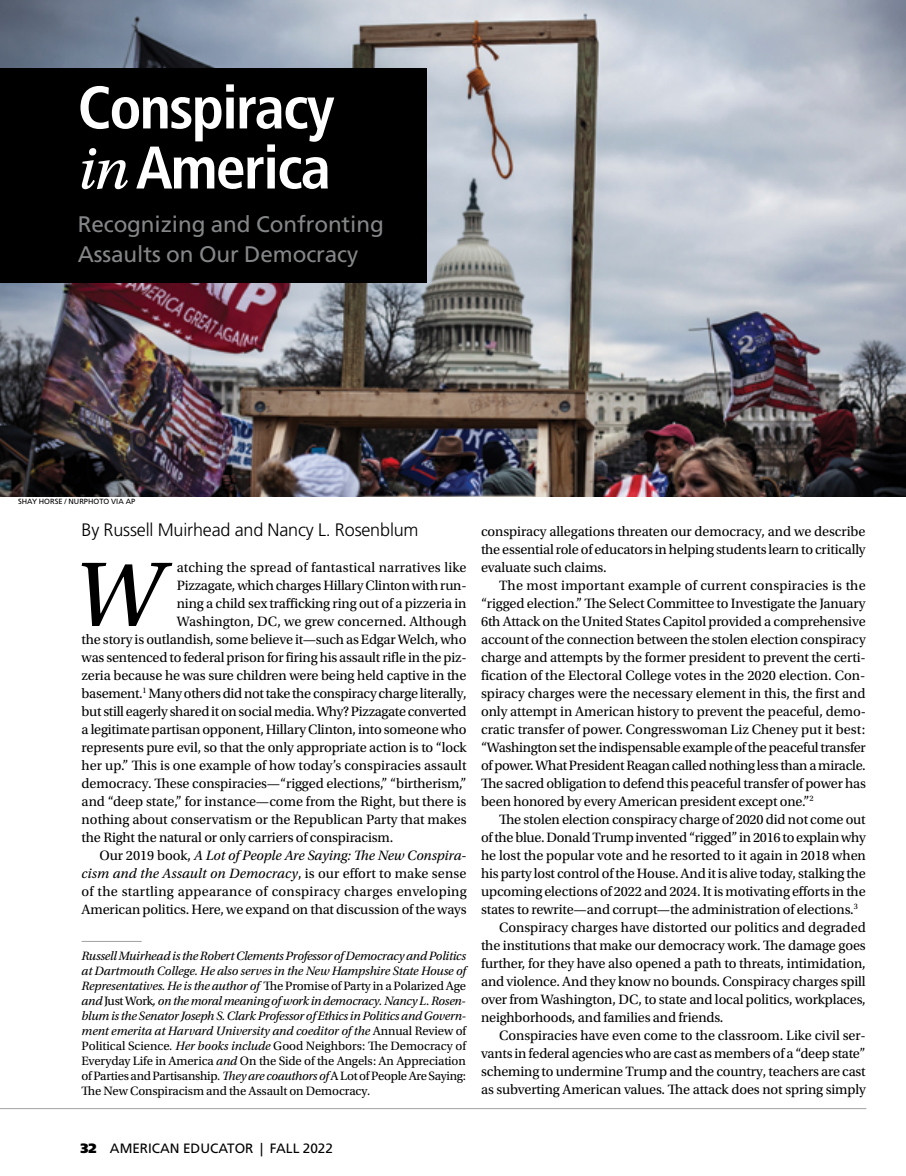
<style>
.page{position:relative;width:906px;height:1176px;background:#fff}
.page>*{position:absolute;margin:0;border:0;box-sizing:border-box;transform-origin:0 0}
.t1{font:97.05px "Utopia Std Capt It";color:#000}
.t2{font:700 condensed 60px/60px "Frutiger LT Std";letter-spacing:-.03em;color:#fff}
.t3{font:22.5px/30px "Frutiger LT Std";letter-spacing:-.005em;color:#848688}
.t4{font:300 18px "Frutiger LT Std";letter-spacing:-.01em;color:#000}
.t5{font:14.25px/18px "Utopia Std";letter-spacing:-.01em;color:#000;text-align:justify}
.t6{font:italic 14.25px "Utopia Std";letter-spacing:-.005em;color:#000}
.t7{font:14.25px "Utopia Std";letter-spacing:.02em;color:#000}
.t8{font:14.25px "Utopia Std";letter-spacing:.01em;color:#000}
.t9{font:13.5px "Frutiger LT Std";color:#000}
.t10{font:italic 12.75px/15px "Utopia Std";letter-spacing:-.01em;color:#000;text-align:justify}
.t11{font:7.5px "Frutiger LT Std";color:#000}
.s1{font-family:"Utopia Std Capt It";font-weight:400;font-stretch:normal}
.s2{font-style:normal}
.s3{font-weight:900}
</style>
<div class="page">
<hr style="left:0;top:1107px;width:865px;height:1px;background:#9fa1a4">
<img style="left:0;top:0;width:905px;height:496px">
<div style="left:0;top:68px;width:426px;height:214px;background:#000"></div>
<hr style="left:82px;top:940px;width:60px;height:1px;background:#9fa1a4">
<h2 class="t2" style="left:78px;top:78px;width:258px">Conspiracy <span class="s1">in</span> America</h2>
<h3 class="t3" style="left:78px;top:209px;width:307px">Recognizing and Confronting<br>Assaults on Our Democracy</h3>
<p class="t11" style="left:18px;top:497px;width:119px">SHAY HORSE / NURPHOTO VIA AP</p>
<p class="t4" style="left:82px;top:519px;width:338px">By Russell Muirhead and Nancy L. Rosenblum</p>
<h1 class="t1" style="left:72px;top:540px;width:90px">W</h1>
<p class="t8" style="left:177px;top:559px;width:291px">atching the spread of fantastical narratives like</p>
<p class="t5" style="left:177px;top:576px;width:291px">Pizzagate, which charges Hillary Clinton with run-</p>
<p class="t5" style="left:177px;top:594px;width:291px">ning a child sex trafficking ring out of a pizzeria in</p>
<p class="t5" style="left:177px;top:612px;width:291px">Washington, DC, we grew concerned. Although</p>
<p class="t5" style="left:82px;top:630px;width:386px">the story is outlandish, some believe it—such as Edgar Welch, who</p>
<p class="t5" style="left:82px;top:648px;width:386px">was sentenced to federal prison for firing his assault rifle in the piz-</p>
<p class="t5" style="left:82px;top:666px;width:386px">zeria because he was sure children were being held captive in the</p>
<p class="t5" style="left:82px;top:684px;width:386px">basement.<sup>1</sup> Many others did not take the conspiracy charge literally,</p>
<p class="t5" style="left:82px;top:702px;width:386px">but still eagerly shared it on social media. Why? Pizzagate converted</p>
<p class="t5" style="left:82px;top:720px;width:386px">a legitimate partisan opponent, Hillary Clinton, into someone who</p>
<p class="t5" style="left:82px;top:738px;width:386px">represents pure evil, so that the only appropriate action is to “lock</p>
<p class="t5" style="left:82px;top:756px;width:386px">her up.” This is one example of how today’s conspiracies assault</p>
<p class="t5" style="left:82px;top:774px;width:386px">democracy. These conspiracies—“rigged elections,” “birtherism,”</p>
<p class="t5" style="left:82px;top:792px;width:386px">and “deep state,” for instance—come from the Right, but there is</p>
<p class="t5" style="left:82px;top:810px;width:386px">nothing about conservatism or the Republican Party that makes</p>
<p class="t5" style="left:82px;top:828px;width:313px">the Right the natural or only carriers of conspiracism.</p>
<p class="t6" style="left:100px;top:847px;width:368px"><span class="s2">Our 2019 book,</span> A Lot of People Are Saying: The New Conspira-</p>
<p class="t6" style="left:82px;top:865px;width:386px">cism and the Assault on Democracy<span class="s2">, is our effort to make sense</span></p>
<p class="t7" style="left:82px;top:883px;width:386px">of the startling appearance of conspiracy charges enveloping</p>
<p class="t5" style="left:82px;top:900px;width:386px">American politics. Here, we expand on that discussion of the ways</p>
<p class="t10" style="left:82px;top:948px;width:386px">Russell Muirhead is the Robert Clements Professor of Democracy and Politics at Dartmouth College. He also serves in the New Hampshire State House of Representatives. He is the author of <span class="s2">The Promise of Party in a Polarized Age </span>and <span class="s2">Just Work</span>, on the moral meaning of work in democracy. Nancy L. Rosen&shy;blum is the Senator Joseph S. Clark Professor of Ethics in Politics and Govern&shy;ment emerita at Harvard University and coeditor of the <span class="s2">Annual Review of Political Science</span>. Her books include <span class="s2">Good Neighbors: The Democracy of Everyday Life in America</span> and <span class="s2">On the Side of the Angels: An Appreciation of Parties and Partisanship</span>. They are coauthors of <span class="s2">A Lot of People Are Saying:<br>The New Conspiracism and the Assault on Democracy</span>.</p>
<p class="t5" style="left:481px;top:522px;width:386px">conspiracy allegations threaten our democracy, and we describe the essential role of educators in helping students learn to critically evaluate such claims.</p>
<p class="t5" style="left:481px;top:576px;width:386px;text-indent:18px">The most important example of current conspiracies is the “rigged election.” The Select Committee to Investigate the January 6th Attack on the United States Capitol provided a comprehensive account of the connection between the stolen election conspiracy charge and attempts by the former president to prevent the certi&shy;fication of the Electoral College votes in the 2020 election. Con&shy;spiracy charges were the necessary element in this, the first and only attempt in American history to prevent the peaceful, demo&shy;cratic transfer of power. Congresswoman Liz Cheney put it best: “Washington set the indispensable example of the peaceful transfer of power. What President Reagan called nothing less than a miracle.<br>The sacred obligation to defend this peaceful transfer of power has been honored by every American president except one.”<sup>2</sup></p>
<p class="t5" style="left:499px;top:810px;width:368px">The stolen election conspiracy charge of 2020 did not come out</p>
<p class="t5" style="left:481px;top:828px;width:386px">of the blue. Donald Trump invented “rigged” in 2016 to explain why</p>
<p class="t5" style="left:481px;top:846px;width:386px">he lost the popular vote and he resorted to it again in 2018 when</p>
<p class="t5" style="left:481px;top:864px;width:386px">his party lost control of the House. And it is alive today, stalking the</p>
<p class="t5" style="left:481px;top:882px;width:386px">upcoming elections of 2022 and 2024. It is motivating efforts in the</p>
<p class="t5" style="left:481px;top:900px;width:378px">states to rewrite—and corrupt—the administration of elections.<sup>3</sup></p>
<p class="t5" style="left:499px;top:918px;width:368px">Conspiracy charges have distorted our politics and degraded</p>
<p class="t5" style="left:481px;top:936px;width:386px">the institutions that make our democracy work. The damage goes</p>
<p class="t5" style="left:481px;top:954px;width:386px">further, for they have also opened a path to threats, intimidation,</p>
<p class="t5" style="left:481px;top:972px;width:386px">and violence. And they know no bounds. Conspiracy charges spill</p>
<p class="t5" style="left:481px;top:990px;width:386px">over from Washington, DC, to state and local politics, workplaces,</p>
<p class="t5" style="left:481px;top:1008px;width:244px">neighborhoods, and families and friends.</p>
<p class="t5" style="left:499px;top:1026px;width:368px">Conspiracies have even come to the classroom. Like civil ser-</p>
<p class="t5" style="left:481px;top:1044px;width:386px">vants in federal agencies who are cast as members of a “deep state”</p>
<p class="t5" style="left:481px;top:1062px;width:386px">scheming to undermine Trump and the country, teachers are cast</p>
<p class="t5" style="left:481px;top:1080px;width:386px">as subverting American values. The attack does not spring simply</p>
<p class="t9" style="left:80px;top:1139px;width:254px"><span class="s3">32</span> AMERICAN EDUCATOR | FALL 2022</p>
</div>
